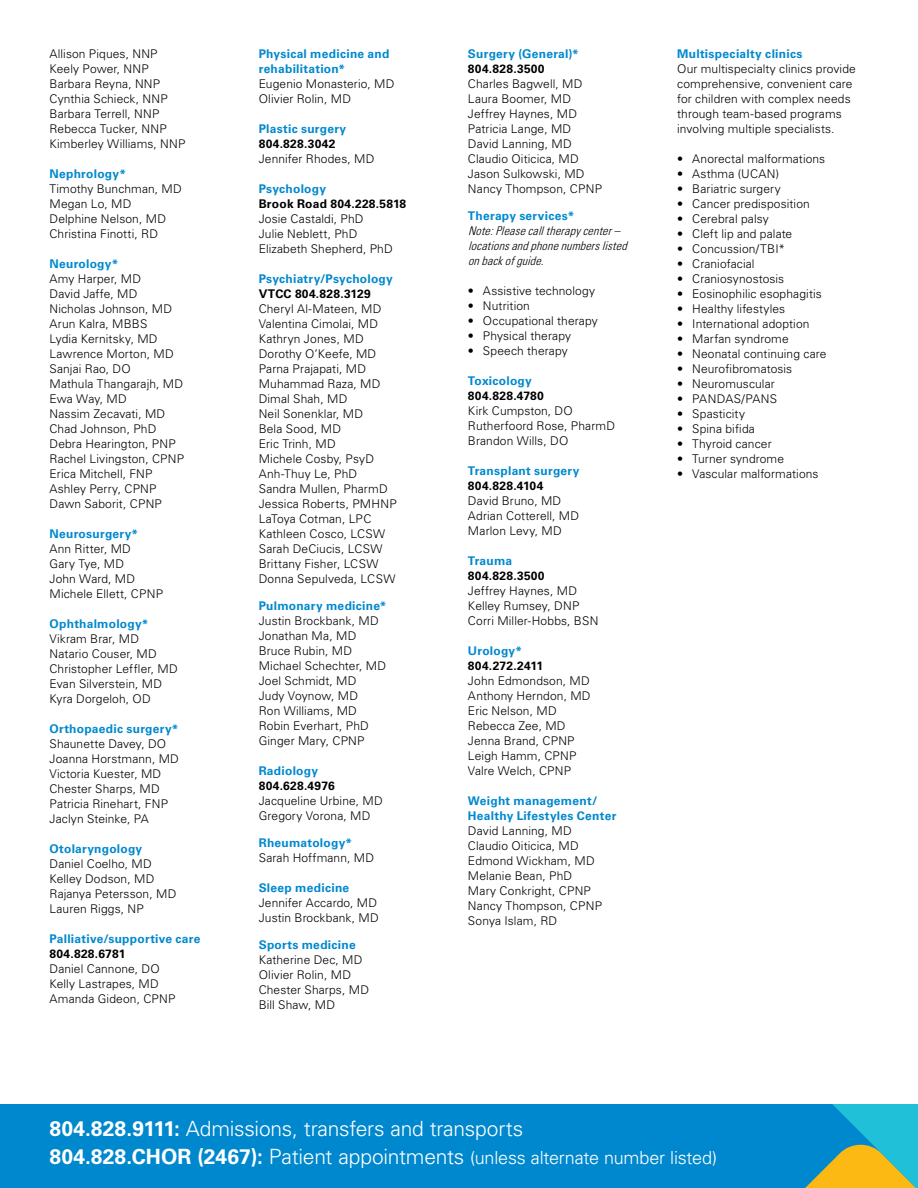
<style>
.page{position:relative;width:918px;height:1188px;background:#fff}
.page>*{position:absolute;margin:0;border:0;box-sizing:border-box;transform-origin:0 0}
.t1{font:300 21px "Univers LT Std";letter-spacing:-.01em;color:#fff}
.t2{font:300 18px "Univers LT Std";letter-spacing:-.01em;color:#fff}
.t3{font:300 12px/15px "Univers LT Std";letter-spacing:.01em;color:#000}
.t4{font:700 12px/15px "Univers LT Std";letter-spacing:.02em;color:#0088ce}
.t5{font:700 12px "Univers LT Std";letter-spacing:.025em;color:#000}
.t6{font:italic 300 condensed 12px/15px "Univers LT Std";color:#000}
.s1{font-weight:700}
.s2{font-weight:700;font-size:21px}
.s3{font-size:21px}
</style>
<div class="page">
<div style="left:0;top:1104px;width:918px;height:84px;background:#0088ce"></div>
<svg style="left:805px;top:1104px;width:113px;height:84px"></svg>
<p class="t3" style="left:50px;top:46px;width:138px">Allison Piques, NNP<br>Keely Power, NNP<br>Barbara Reyna, NNP<br>Cynthia Schieck, NNP<br>Barbara Terrell, NNP<br>Rebecca Tucker, NNP<br>Kimberley Williams, NNP</p>
<p class="t4" style="left:50px;top:166px;width:78px">Nephrology*</p>
<p class="t3" style="left:50px;top:181px;width:134px">Timothy Bunchman, MD<br>Megan Lo, MD<br>Delphine Nelson, MD<br>Christina Finotti, RD</p>
<p class="t4" style="left:50px;top:256px;width:70px">Neurology*</p>
<p class="t3" style="left:50px;top:271px;width:136px">Amy Harper, MD<br>David Jaffe, MD<br>Nicholas Johnson, MD<br>Arun Kalra, MBBS<br>Lydia Kernitsky, MD<br>Lawrence Morton, MD<br>Sanjai Rao, DO<br>Mathula Thangarajh, MD<br>Ewa Way, MD<br>Nassim Zecavati, MD<br>Chad Johnson, PhD<br>Debra Hearington, PNP<br>Rachel Livingston, CPNP<br>Erica Mitchell, FNP<br>Ashley Perry, CPNP<br>Dawn Saborit, CPNP</p>
<p class="t4" style="left:50px;top:526px;width:90px">Neurosurgery*</p>
<p class="t3" style="left:50px;top:541px;width:115px">Ann Ritter, MD<br>Gary Tye, MD<br>John Ward, MD<br>Michele Ellett, CPNP</p>
<p class="t4" style="left:50px;top:616px;width:101px">Ophthalmology*</p>
<p class="t3" style="left:50px;top:631px;width:130px">Vikram Brar, MD<br>Natario Couser, MD<br>Christopher Leffler, MD<br>Evan Silverstein, MD<br>Kyra Dorgeloh, OD</p>
<p class="t4" style="left:50px;top:721px;width:131px">Orthopaedic surgery*</p>
<p class="t3" style="left:50px;top:736px;width:131px">Shaunette Davey, DO<br>Joanna Horstmann, MD<br>Victoria Kuester, MD<br>Chester Sharps, MD<br>Patricia Rinehart, FNP<br>Jaclyn Steinke, PA</p>
<p class="t4" style="left:50px;top:841px;width:94px">Otolaryngology</p>
<p class="t3" style="left:50px;top:856px;width:128px">Daniel Coelho, MD<br>Kelley Dodson, MD<br>Rajanya Petersson, MD<br>Lauren Riggs, NP</p>
<p class="t4" style="left:50px;top:931px;width:152px">Palliative/supportive care</p>
<p class="t5" style="left:50px;top:947px;width:77px">804.828.6781</p>
<p class="t3" style="left:50px;top:961px;width:127px">Daniel Cannone, DO<br>Kelly Lastrapes, MD<br>Amanda Gideon, CPNP</p>
<p class="t4" style="left:259px;top:46px;width:132px">Physical medicine and rehabilitation*</p>
<p class="t3" style="left:259px;top:76px;width:137px">Eugenio Monasterio, MD<br>Olivier Rolin, MD</p>
<p class="t4" style="left:259px;top:121px;width:89px">Plastic surgery</p>
<p class="t5" style="left:259px;top:137px;width:78px">804.828.3042</p>
<p class="t3" style="left:259px;top:151px;width:117px">Jennifer Rhodes, MD</p>
<p class="t4" style="left:259px;top:181px;width:69px">Psychology</p>
<p class="t5" style="left:259px;top:197px;width:149px">Brook Road 804.228.5818</p>
<p class="t3" style="left:259px;top:211px;width:136px">Josie Castaldi, PhD<br>Julie Neblett, PhD<br>Elizabeth Shepherd, PhD</p>
<p class="t4" style="left:259px;top:271px;width:136px">Psychiatry/Psychology</p>
<p class="t5" style="left:259px;top:287px;width:113px">VTCC 804.828.3129</p>
<p class="t3" style="left:259px;top:301px;width:139px">Cheryl Al-Mateen, MD<br>Valentina Cimolai, MD<br>Kathryn Jones, MD<br>Dorothy O’Keefe, MD<br>Parna Prajapati, MD<br>Muhammad Raza, MD<br>Dimal Shah, MD<br>Neil Sonenklar, MD<br>Bela Sood, MD<br>Eric Trinh, MD<br>Michele Cosby, PsyD<br>Anh-Thuy Le, PhD<br>Sandra Mullen, PharmD<br>Jessica Roberts, PMHNP<br>LaToya Cotman, LPC<br>Kathleen Cosco, LCSW<br>Sarah DeCiucis, LCSW<br>Brittany Fisher, LCSW<br>Donna Sepulveda, LCSW</p>
<p class="t4" style="left:259px;top:598px;width:129px">Pulmonary medicine*</p>
<p class="t3" style="left:259px;top:613px;width:129px">Justin Brockbank, MD<br>Jonathan Ma, MD<br>Bruce Rubin, MD<br>Michael Schechter, MD<br>Joel Schmidt, MD<br>Judy Voynow, MD<br>Ron Williams, MD<br>Robin Everhart, PhD<br>Ginger Mary, CPNP</p>
<p class="t4" style="left:259px;top:763px;width:61px">Radiology</p>
<p class="t5" style="left:259px;top:779px;width:77px">804.628.4976</p>
<p class="t3" style="left:259px;top:793px;width:126px">Jacqueline Urbine, MD<br>Gregory Vorona, MD</p>
<p class="t4" style="left:259px;top:835px;width:95px">Rheumatology*</p>
<p class="t3" style="left:259px;top:850px;width:117px">Sarah Hoffmann, MD</p>
<p class="t4" style="left:259px;top:880px;width:92px">Sleep medicine</p>
<p class="t3" style="left:259px;top:895px;width:122px">Jennifer Accardo, MD<br>Justin Brockbank, MD</p>
<p class="t4" style="left:259px;top:937px;width:99px">Sports medicine</p>
<p class="t3" style="left:259px;top:952px;width:112px">Katherine Dec, MD<br>Olivier Rolin, MD<br>Chester Sharps, MD<br>Bill Shaw, MD</p>
<p class="t4" style="left:468px;top:46px;width:112px">Surgery (General)*</p>
<p class="t5" style="left:468px;top:62px;width:78px">804.828.3500</p>
<p class="t3" style="left:468px;top:76px;width:136px">Charles Bagwell, MD<br>Laura Boomer, MD<br>Jeffrey Haynes, MD<br>Patricia Lange, MD<br>David Lanning, MD<br>Claudio Oiticica, MD<br>Jason Sulkowski, MD<br>Nancy Thompson, CPNP</p>
<p class="t4" style="left:468px;top:208px;width:108px">Therapy services*</p>
<p class="t6" style="left:468px;top:223px;width:164px">Note:Pleasecalltherapycenter– locationsandphonenumberslisted onbackofguide.</p>
<p class="t3" style="left:468px;top:283px;width:129px">• Assistive technology</p>
<p class="t3" style="left:468px;top:298px;width:63px">• Nutrition</p>
<p class="t3" style="left:468px;top:313px;width:131px">• Occupational therapy</p>
<p class="t3" style="left:468px;top:328px;width:105px">• Physical therapy</p>
<p class="t3" style="left:468px;top:343px;width:101px">• Speech therapy</p>
<p class="t4" style="left:468px;top:373px;width:65px">Toxicology</p>
<p class="t5" style="left:468px;top:389px;width:77px">804.828.4780</p>
<p class="t3" style="left:468px;top:403px;width:149px">Kirk Cumpston, DO<br>Rutherfoord Rose, PharmD<br>Brandon Wills, DO</p>
<p class="t4" style="left:468px;top:463px;width:113px">Transplant surgery</p>
<p class="t5" style="left:468px;top:479px;width:77px">804.828.4104</p>
<p class="t3" style="left:468px;top:493px;width:113px">David Bruno, MD<br>Adrian Cotterell, MD<br>Marlon Levy, MD</p>
<p class="t4" style="left:468px;top:553px;width:46px">Trauma</p>
<p class="t5" style="left:468px;top:569px;width:78px">804.828.3500</p>
<p class="t3" style="left:468px;top:583px;width:132px">Jeffrey Haynes, MD<br>Kelley Rumsey, DNP<br>Corri Miller-Hobbs, BSN</p>
<p class="t4" style="left:468px;top:643px;width:56px">Urology*</p>
<p class="t5" style="left:468px;top:659px;width:77px">804.272.2411</p>
<p class="t3" style="left:468px;top:673px;width:124px">John Edmondson, MD<br>Anthony Herndon, MD<br>Eric Nelson, MD<br>Rebecca Zee, MD<br>Jenna Brand, CPNP<br>Leigh Hamm, CPNP<br>Valre Welch, CPNP</p>
<p class="t4" style="left:468px;top:793px;width:150px">Weight management/<br>Healthy Lifestyles Center</p>
<p class="t3" style="left:468px;top:823px;width:136px">David Lanning, MD<br>Claudio Oiticica, MD<br>Edmond Wickham, MD<br>Melanie Bean, PhD<br>Mary Conkright, CPNP<br>Nancy Thompson, CPNP<br>Sonya Islam, RD</p>
<p class="t4" style="left:677px;top:46px;width:127px">Multispecialty clinics</p>
<p class="t3" style="left:677px;top:61px;width:180px">Our multispecialty clinics provide comprehensive, convenient care for children with complex needs through team-based programs involving multiple specialists.</p>
<p class="t3" style="left:677px;top:151px;width:150px">• Anorectal malformations</p>
<p class="t3" style="left:677px;top:166px;width:103px">• Asthma (UCAN)</p>
<p class="t3" style="left:677px;top:181px;width:105px">• Bariatric surgery</p>
<p class="t3" style="left:677px;top:196px;width:134px">• Cancer predisposition</p>
<p class="t3" style="left:677px;top:211px;width:93px">• Cerebral palsy</p>
<p class="t3" style="left:677px;top:226px;width:117px">• Cleft lip and palate</p>
<p class="t3" style="left:677px;top:241px;width:110px">• Concussion/TBI*</p>
<p class="t3" style="left:677px;top:256px;width:79px">• Craniofacial</p>
<p class="t3" style="left:677px;top:271px;width:109px">• Craniosynostosis</p>
<p class="t3" style="left:677px;top:286px;width:146px">• Eosinophilic esophagitis</p>
<p class="t3" style="left:677px;top:301px;width:109px">• Healthy lifestyles</p>
<p class="t3" style="left:677px;top:316px;width:134px">• International adoption</p>
<p class="t3" style="left:677px;top:331px;width:113px">• Marfan syndrome</p>
<p class="t3" style="left:677px;top:346px;width:151px">• Neonatal continuing care</p>
<p class="t3" style="left:677px;top:361px;width:117px">• Neurofibromatosis</p>
<p class="t3" style="left:677px;top:376px;width:99px">• Neuromuscular</p>
<p class="t3" style="left:677px;top:391px;width:101px">• PANDAS/PANS</p>
<p class="t3" style="left:677px;top:406px;width:69px">• Spasticity</p>
<p class="t3" style="left:677px;top:421px;width:79px">• Spina bifida</p>
<p class="t3" style="left:677px;top:436px;width:96px">• Thyroid cancer</p>
<p class="t3" style="left:677px;top:451px;width:108px">• Turner syndrome</p>
<p class="t3" style="left:677px;top:466px;width:143px">• Vascular malformations</p>
<h1 class="t1" style="left:50px;top:1116px;width:475px"><span class="s1">804.828.9111:</span> Admissions, transfers and transports</h1>
<h2 class="t2" style="left:50px;top:1147px;width:669px"><span class="s2">804.828.CHOR (2467):</span> <span class="s3">Patient appointments</span> (unless alternate number listed)</h2>
</div>
